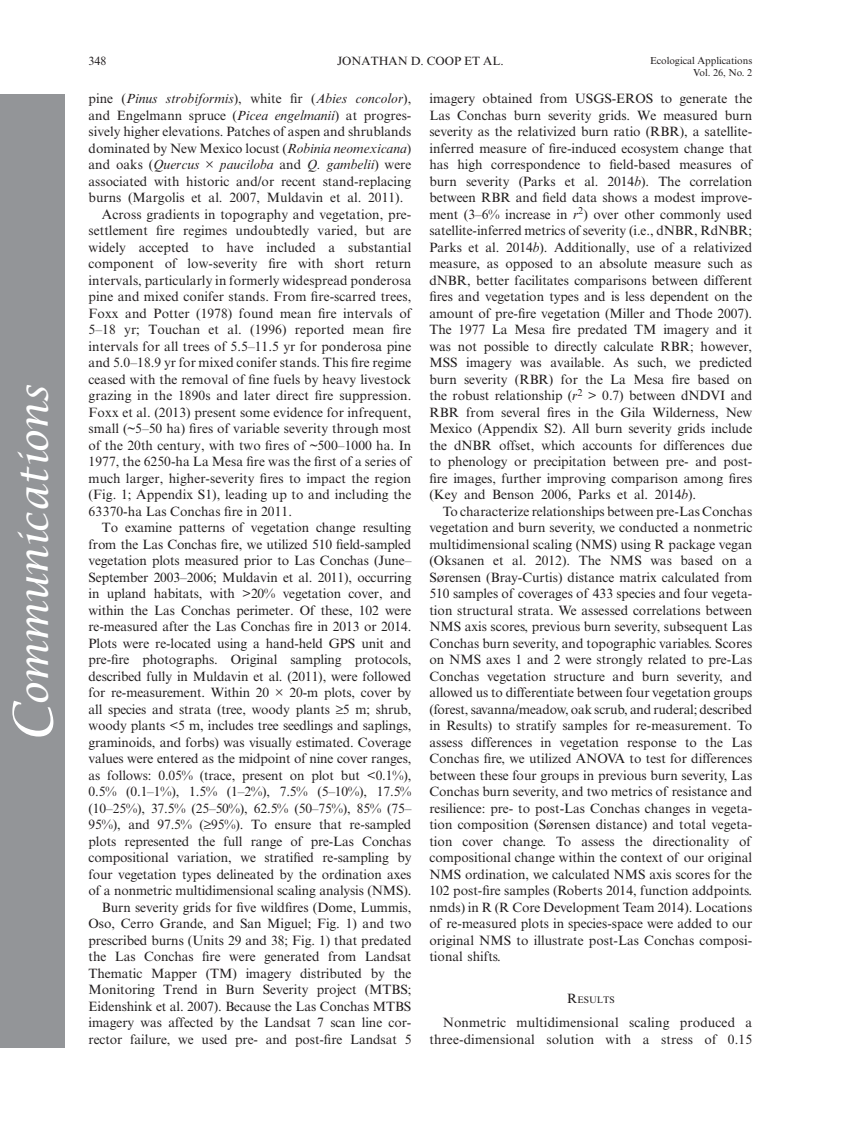
<style>
.page{position:relative;width:851px;height:1134px;background:#fff}
.page>*{position:absolute;margin:0;border:0;box-sizing:border-box;transform-origin:0 0}
.t1{font:italic 39px "Lucida Calligraphy";color:#fff}
.t2{font:13.5px/16.5px "Times NRMT";letter-spacing:-.005em;color:#231f20;text-align:justify}
.t3{font:italic 13.5px "Times NRMT";color:#231f20}
.t4{font:12px "Times NRMT";color:#231f20}
.t5{font:10.2px/12px "Times NRMT";color:#231f20;text-align:right}
.t6{font:9.45px "Times NRMT";color:#231f20}
.s1{font-size:54px}
.s2{font-style:normal}
.s3{font-style:italic}
.s4{font-size:13.5px}
</style>
<div class="page">
<div style="left:0;top:94px;width:65px;height:954px;background:#939598"></div>
<h1 class="t1" style="left:11px;top:743px;width:359px;rotate:-90deg"><span class="s1">C</span>ommunications</h1>
<p class="t4" style="left:88px;top:54px;width:19px">348</p>
<p class="t4" style="left:337px;top:54px;width:168px">JONATHAN D. COOP ET AL.</p>
<p class="t5" style="left:650px;top:55px;width:104px">Ecological Applications<br>Vol. 26, No. 2</p>
<p class="t3" style="left:88px;top:91px;width:324px"><span class="s2">pine (</span>Pinus strobiformis<span class="s2">), white fir (</span>Abies concolor<span class="s2">),</span></p>
<p class="t2" style="left:88px;top:107px;width:324px">and Engelmann spruce (<span class="s3">Picea engelmanii</span>) at progres-</p>
<p class="t2" style="left:88px;top:124px;width:324px">sively higher elevations. Patches of aspen and shrublands</p>
<p class="t2" style="left:88px;top:140px;width:324px">dominated by New Mexico locust (<span class="s3">Robinia neomexicana</span>)</p>
<p class="t3" style="left:88px;top:157px;width:324px"><span class="s2">and oaks (</span>Quercus <span class="s2">×</span> pauciloba <span class="s2">and</span> Q. gambelii<span class="s2">) were</span></p>
<p class="t2" style="left:88px;top:173px;width:324px">associated with historic and/or recent stand-replacing</p>
<p class="t2" style="left:88px;top:190px;width:316px">burns (Margolis et al. 2007, Muldavin et al. 2011).</p>
<p class="t2" style="left:102px;top:206px;width:311px">Across gradients in topography and vegetation, pre-</p>
<p class="t2" style="left:88px;top:223px;width:324px">settlement fire regimes undoubtedly varied, but are</p>
<p class="t2" style="left:88px;top:239px;width:324px">widely accepted to have included a substantial</p>
<p class="t2" style="left:88px;top:256px;width:324px">component of low-severity fire with short return</p>
<p class="t2" style="left:88px;top:272px;width:324px">intervals, particularly in formerly widespread ponderosa</p>
<p class="t2" style="left:88px;top:289px;width:324px">pine and mixed conifer stands. From fire-scarred trees,</p>
<p class="t2" style="left:88px;top:305px;width:324px">Foxx and Potter (1978) found mean fire intervals of</p>
<p class="t2" style="left:88px;top:322px;width:324px">5–18 yr; Touchan et al. (1996) reported mean fire</p>
<p class="t2" style="left:89px;top:338px;width:324px">intervals for all trees of 5.5–11.5 yr for ponderosa pine</p>
<p class="t2" style="left:89px;top:355px;width:324px">and 5.0–18.9 yr for mixed conifer stands. This fire regime</p>
<p class="t2" style="left:89px;top:371px;width:324px">ceased with the removal of fine fuels by heavy livestock</p>
<p class="t2" style="left:89px;top:388px;width:324px">grazing in the 1890s and later direct fire suppression.</p>
<p class="t2" style="left:89px;top:404px;width:324px">Foxx et al. (2013) present some evidence for infrequent,</p>
<p class="t2" style="left:89px;top:421px;width:324px">small (~5–50 ha) fires of variable severity through most</p>
<p class="t2" style="left:89px;top:437px;width:324px">of the 20th century, with two fires of ~500–1000 ha. In</p>
<p class="t2" style="left:89px;top:454px;width:324px">1977, the 6250-ha La Mesa fire was the first of a series of</p>
<p class="t2" style="left:89px;top:470px;width:324px">much larger, higher-severity fires to impact the region</p>
<p class="t2" style="left:89px;top:487px;width:324px">(Fig. 1; Appendix S1), leading up to and including the</p>
<p class="t2" style="left:89px;top:503px;width:205px">63370-ha Las Conchas fire in 2011.</p>
<p class="t2" style="left:102px;top:520px;width:311px">To examine patterns of vegetation change resulting</p>
<p class="t2" style="left:89px;top:536px;width:324px">from the Las Conchas fire, we utilized 510 field-sampled</p>
<p class="t2" style="left:89px;top:553px;width:324px">vegetation plots measured prior to Las Conchas (June–</p>
<p class="t2" style="left:89px;top:569px;width:324px">September 2003–2006; Muldavin et al. 2011), occurring</p>
<p class="t2" style="left:89px;top:586px;width:324px">in upland habitats, with &gt;20% vegetation cover, and</p>
<p class="t2" style="left:89px;top:602px;width:324px">within the Las Conchas perimeter. Of these, 102 were</p>
<p class="t2" style="left:89px;top:619px;width:324px">re-measured after the Las Conchas fire in 2013 or 2014.</p>
<p class="t2" style="left:89px;top:635px;width:324px">Plots were re-located using a hand-held GPS unit and</p>
<p class="t2" style="left:89px;top:652px;width:324px">pre-fire photographs. Original sampling protocols,</p>
<p class="t2" style="left:89px;top:668px;width:324px">described fully in Muldavin et al. (2011), were followed</p>
<p class="t2" style="left:89px;top:685px;width:324px">for re-measurement. Within 20 × 20-m plots, cover by</p>
<p class="t2" style="left:89px;top:701px;width:324px">all species and strata (tree, woody plants ≥5 m; shrub,</p>
<p class="t2" style="left:89px;top:717px;width:324px">woody plants &lt;5 m, includes tree seedlings and saplings,</p>
<p class="t2" style="left:89px;top:734px;width:324px">graminoids, and forbs) was visually estimated. Coverage</p>
<p class="t2" style="left:89px;top:750px;width:324px">values were entered as the midpoint of nine cover ranges,</p>
<p class="t2" style="left:89px;top:767px;width:324px">as follows: 0.05% (trace, present on plot but &lt;0.1%),</p>
<p class="t2" style="left:89px;top:783px;width:324px">0.5% (0.1–1%), 1.5% (1–2%), 7.5% (5–10%), 17.5%</p>
<p class="t2" style="left:89px;top:800px;width:324px">(10–25%), 37.5% (25–50%), 62.5% (50–75%), 85% (75–</p>
<p class="t2" style="left:89px;top:816px;width:324px">95%), and 97.5% (≥95%). To ensure that re-sampled</p>
<p class="t2" style="left:89px;top:833px;width:324px">plots represented the full range of pre-Las Conchas</p>
<p class="t2" style="left:89px;top:849px;width:324px">compositional variation, we stratified re-sampling by</p>
<p class="t2" style="left:89px;top:866px;width:324px">four vegetation types delineated by the ordination axes</p>
<p class="t2" style="left:89px;top:882px;width:324px">of a nonmetric multidimensional scaling analysis (NMS).</p>
<p class="t2" style="left:102px;top:899px;width:311px">Burn severity grids for five wildfires (Dome, Lummis,</p>
<p class="t2" style="left:89px;top:915px;width:324px">Oso, Cerro Grande, and San Miguel; Fig. 1) and two</p>
<p class="t2" style="left:89px;top:932px;width:324px">prescribed burns (Units 29 and 38; Fig. 1) that predated</p>
<p class="t2" style="left:89px;top:948px;width:324px">the Las Conchas fire were generated from Landsat</p>
<p class="t2" style="left:89px;top:965px;width:324px">Thematic Mapper (TM) imagery distributed by the</p>
<p class="t2" style="left:89px;top:981px;width:324px">Monitoring Trend in Burn Severity project (MTBS;</p>
<p class="t2" style="left:89px;top:998px;width:324px">Eidenshink et al. 2007). Because the Las Conchas MTBS</p>
<p class="t2" style="left:89px;top:1014px;width:324px">imagery was affected by the Landsat 7 scan line cor-</p>
<p class="t2" style="left:89px;top:1031px;width:324px">rector failure, we used pre- and post-fire Landsat 5</p>
<p class="t2" style="left:429px;top:90px;width:324px">imagery obtained from USGS-EROS to generate the Las Conchas burn severity grids. We measured burn severity as the relativized burn ratio (RBR), a satellite&shy;inferred measure of fire-induced ecosystem change that has high correspondence to field-based measures of burn severity (Parks et al. 2014<span class="s3">b</span>). The correlation between RBR and field data shows a modest improve&shy;ment (3–6% increase in <span class="s3">r</span><sup>2</sup>) over other commonly used satellite-inferred metrics of severity (i.e., dNBR, RdNBR; Parks et al. 2014<span class="s3">b</span>). Additionally, use of a relativized measure, as opposed to an absolute measure such as dNBR, better facilitates comparisons between different fires and vegetation types and is less dependent on the amount of pre-fire vegetation (Miller and Thode 2007).<br>The 1977 La Mesa fire predated TM imagery and it was not possible to directly calculate RBR; however, MSS imagery was available. As such, we predicted burn severity (RBR) for the La Mesa fire based on the robust relationship (<span class="s3">r</span><sup>2</sup> &gt; 0.7) between dNDVI and RBR from several fires in the Gila Wilderness, New Mexico (Appendix S2). All burn severity grids include the dNBR offset, which accounts for differences due to phenology or precipitation between pre- and post&shy;fire images, further improving comparison among fires (Key and Benson 2006, Parks et al. 2014<span class="s3">b</span>).</p>
<p class="t2" style="left:429px;top:503px;width:324px;text-indent:13px">To characterize relationships between pre-Las Conchas vegetation and burn severity, we conducted a nonmetric multidimensional scaling (NMS) using R package vegan (Oksanen et al. 2012). The NMS was based on a Sørensen (Bray-Curtis) distance matrix calculated from 510 samples of coverages of 433 species and four vegeta&shy;tion structural strata. We assessed correlations between NMS axis scores, previous burn severity, subsequent Las Conchas burn severity, and topographic variables. Scores on NMS axes 1 and 2 were strongly related to pre-Las Conchas vegetation structure and burn severity, and allowed us to differentiate between four vegetation groups (forest, savanna/meadow, oak scrub, and ruderal; described in Results) to stratify samples for re-measurement. To assess differences in vegetation response to the Las Conchas fire, we utilized ANOVA to test for differences between these four groups in previous burn severity, Las Conchas burn severity, and two metrics of resistance and resilience: pre- to post-Las Conchas changes in vegeta&shy;tion composition (Sørensen distance) and total vegeta&shy;tion cover change. To assess the directionality of compositional change within the context of our original NMS ordination, we calculated NMS axis scores for the 102 post-fire samples (Roberts 2014, function addpoints. nmds) in R (R Core Development Team 2014). Locations of re-measured plots in species-space were added to our original NMS to illustrate post-Las Conchas composi&shy;tional shifts.</p>
<p class="t6" style="left:567px;top:994px;width:48px"><span class="s4">R</span>ESULTS</p>
<p class="t2" style="left:429px;top:1015px;width:324px;text-align:right">Nonmetric multidimensional scaling produced a three-dimensional solution with a stress of 0.15</p>
</div>
